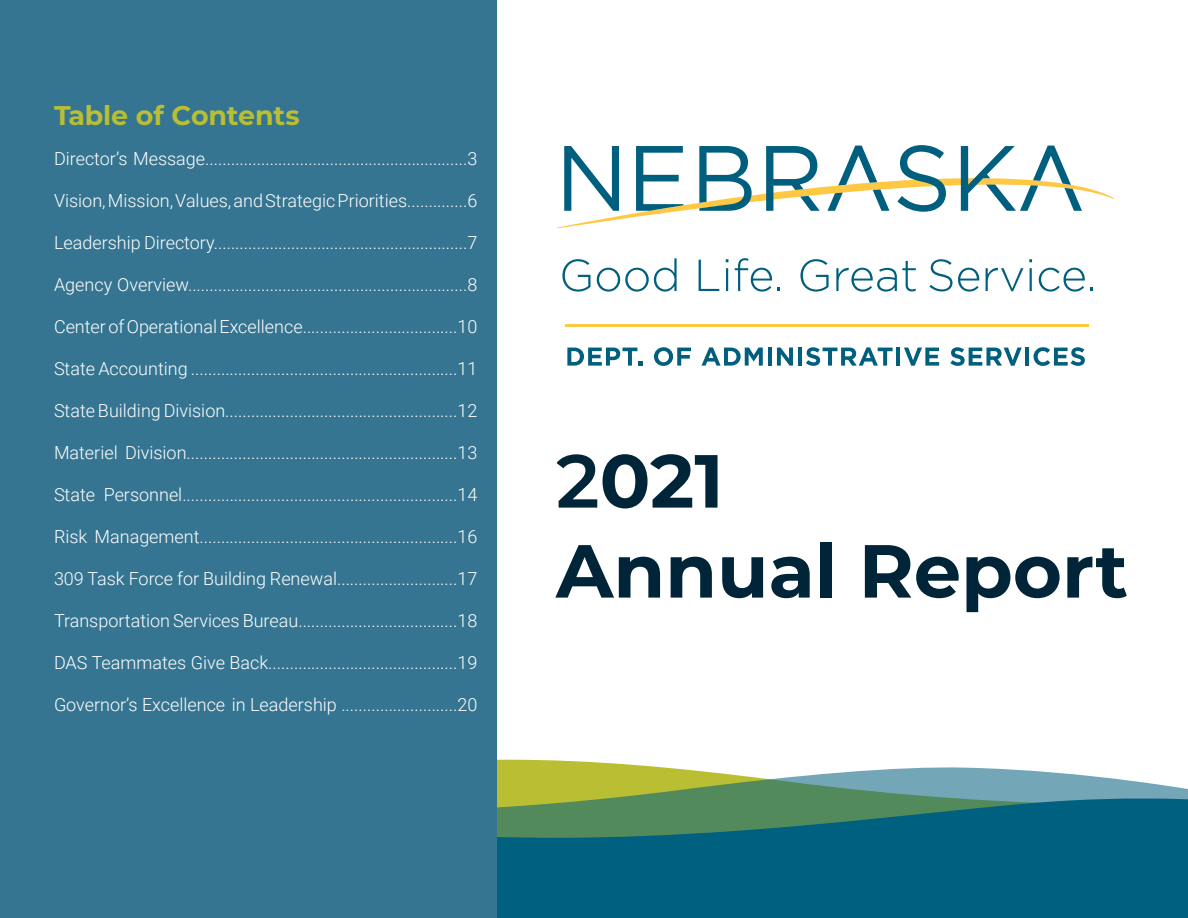
<style>
.page{position:relative;width:1188px;height:918px;background:#fff}
.page>*{position:absolute;margin:0;border:0;box-sizing:border-box;transform-origin:0 0}
.t1{font:700 75px/90px "Montserrat";color:#002539}
.head-green{font:700 27px "Montserrat";letter-spacing:-.01em;color:#b9be33}
.body_-_overview{font:300 18px "Roboto";color:#fff}
.s1{font-weight:600}
</style>
<div class="page">
<svg style="left:497px;top:766px;width:691px;height:31px"></svg>
<svg style="left:497px;top:797px;width:691px;height:121px;background:#106878"></svg>
<div style="left:0;top:0;width:497px;height:918px;background:#357591"></div>
<svg style="left:567px;top:348px;width:75px;height:18px"></svg>
<svg style="left:654px;top:347px;width:37px;height:19px"></svg>
<svg style="left:702px;top:347px;width:61px;height:19px"></svg>
<hr style="left:768px;top:348px;width:4px;height:18px;background:#005f7e">
<svg style="left:777px;top:348px;width:16px;height:18px"></svg>
<hr style="left:798px;top:348px;width:4px;height:18px;background:#005f7e">
<svg style="left:806px;top:347px;width:87px;height:19px"></svg>
<hr style="left:896px;top:348px;width:4px;height:18px;background:#005f7e">
<svg style="left:904px;top:348px;width:35px;height:18px"></svg>
<svg style="left:950px;top:347px;width:72px;height:19px"></svg>
<hr style="left:1025px;top:348px;width:4px;height:18px;background:#005f7e">
<svg style="left:1034px;top:347px;width:51px;height:19px"></svg>
<svg style="left:562px;top:259px;width:28px;height:33px"></svg>
<svg style="left:597px;top:258px;width:80px;height:34px"></svg>
<svg style="left:699px;top:260px;width:20px;height:31px"></svg>
<hr style="left:726px;top:268px;width:2px;height:23px;background:#005f7e">
<svg style="left:735px;top:258px;width:45px;height:34px"></svg>
<svg style="left:800px;top:259px;width:29px;height:33px"></svg>
<svg style="left:836px;top:261px;width:80px;height:31px"></svg>
<svg style="left:929px;top:259px;width:50px;height:33px"></svg>
<svg style="left:986px;top:268px;width:37px;height:23px"></svg>
<hr style="left:1030px;top:268px;width:2px;height:23px;background:#005f7e">
<svg style="left:1039px;top:268px;width:54px;height:24px"></svg>
<svg style="left:557px;top:145px;width:557px;height:83px"></svg>
<hr style="left:566px;top:324px;width:523px;height:3px;background:#fec842">
<p class="head-green" style="left:54px;top:96px;width:247px">Table of Contents</p>
<p class="body_-_overview" style="left:54px;top:146px;width:425px">Director’s Message.............................................................3</p>
<p class="body_-_overview" style="left:54px;top:188px;width:425px">Vision, Mission, Values, and Strategic Priorities..............6</p>
<p class="body_-_overview" style="left:54px;top:230px;width:425px">Leadership Directory...........................................................7</p>
<p class="body_-_overview" style="left:54px;top:272px;width:425px">Agency Overview.................................................................8</p>
<p class="body_-_overview" style="left:54px;top:314px;width:425px">Center of Operational Excellence....................................10</p>
<p class="body_-_overview" style="left:54px;top:356px;width:425px">State Accounting ..............................................................11</p>
<p class="body_-_overview" style="left:54px;top:398px;width:425px">State Building Division......................................................12</p>
<p class="body_-_overview" style="left:54px;top:440px;width:425px">Materiel Division...............................................................13</p>
<p class="body_-_overview" style="left:54px;top:482px;width:425px">State Personnel................................................................14</p>
<p class="body_-_overview" style="left:54px;top:524px;width:425px">Risk Management............................................................16</p>
<p class="body_-_overview" style="left:54px;top:566px;width:425px">309 Task Force for Building Renewal............................17</p>
<p class="body_-_overview" style="left:54px;top:608px;width:425px">Transportation Services Bureau.....................................18</p>
<p class="body_-_overview" style="left:54px;top:650px;width:425px">DAS Teammates Give Back............................................19</p>
<p class="body_-_overview" style="left:54px;top:692px;width:425px">Governor’s Excellence in Leadership ...........................20</p>
<p class="t1" style="left:556px;top:432px;width:574px"><span class="s1">2</span>021<br>Annual Report</p>
</div>
